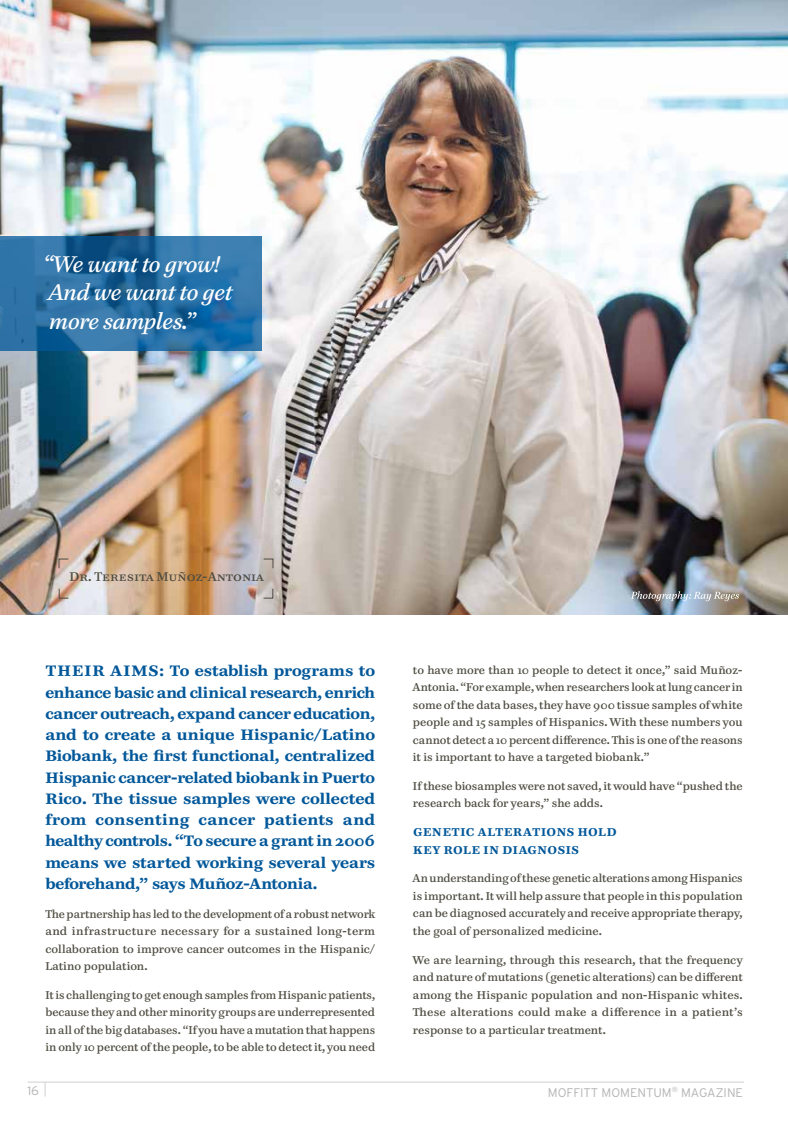
<style>
.page{position:relative;width:788px;height:1125px;background:#fff}
.page>*{position:absolute;margin:0;border:0;box-sizing:border-box;transform-origin:0 0}
.t1{font:italic 22.5px/28.8px "Paperback 12";letter-spacing:-.015em;color:#fff}
.t2{font:700 15px/21.2px "Paperback 9";letter-spacing:-.01em;color:#005799;text-align:justify}
.t3{font:300 12.5px "Interstate";color:#77787b}
.t4{font:12.5px "Paperback 9";letter-spacing:-.01em;color:#4d4b40}
.t5{font:11.25px/17.5px "Paperback 9";letter-spacing:-.005em;color:#4d4b40;text-align:justify}
.t6{font:700 11.25px/17.5px "Paperback 9";letter-spacing:.06em;color:#005799}
</style>
<div class="page">
<img style="left:0;top:0;width:788px;height:615px">
<svg style="left:0;top:236px;width:262px;height:115px;background:#286ea3"></svg>
<svg style="left:630px;top:591px;width:109px;height:10px"></svg>
<svg style="left:58px;top:558px;width:11px;height:11px"></svg>
<svg style="left:58px;top:588px;width:11px;height:11px"></svg>
<svg style="left:262px;top:558px;width:12px;height:11px"></svg>
<svg style="left:262px;top:588px;width:12px;height:11px"></svg>
<h1 class="t1" style="left:43px;top:250px;width:191px">“We want to grow!<br>And we want to get more samples.”</h1>
<p class="t4" style="left:70px;top:569px;width:195px">Dr. Teresita Muñoz-Antonia</p>
<p class="t2" style="left:45px;top:660px;width:331px">THEIR AIMS: To establish programs to enhance basic and clinical research, enrich cancer outreach, expand cancer education, and to create a unique Hispanic/Latino Biobank, the first functional, centralized Hispanic cancer-related biobank in Puerto Rico. The tissue samples were collected from consenting cancer patients and healthy controls. “To secure a grant in 2006 means we started working several years beforehand,” says Muñoz-Antonia.</p>
<p class="t5" style="left:45px;top:905px;width:331px">The partnership has led to the development of a robust network and infrastructure necessary for a sustained long-term collaboration to improve cancer outcomes in the Hispanic/ Latino population.</p>
<p class="t5" style="left:45px;top:986px;width:331px">It is challenging to get enough samples from Hispanic patients, because they and other minority groups are underrepresented in all of the big databases. “If you have a mutation that happens in only 10 percent of the people, to be able to detect it, you need</p>
<p class="t3" style="left:27px;top:1084px;width:13px">16</p>
<p class="t5" style="left:413px;top:661px;width:331px">to have more than 10 people to detect it once,” said Muñoz-Antonia. “For example, when researchers look at lung cancer in some of the data bases, they have 900 tissue samples of white people and 15 samples of Hispanics. With these numbers you cannot detect a 10 percent difference. This is one of the reasons it is important to have a targeted biobank.”</p>
<p class="t5" style="left:413px;top:777px;width:331px">If these biosamples were not saved, it would have “pushed the research back for years,” she adds.</p>
<p class="t6" style="left:413px;top:823px;width:205px">GENETIC ALTERATIONS HOLD<br>KEY ROLE IN DIAGNOSIS</p>
<p class="t5" style="left:413px;top:869px;width:331px">An understanding of these genetic alterations among Hispanics is important. It will help assure that people in this population can be diagnosed accurately and receive appropriate therapy, the goal of personalized medicine.</p>
<p class="t5" style="left:413px;top:951px;width:331px">We are learning, through this research, that the frequency and nature of mutations (genetic alterations) can be different among the Hispanic population and non-Hispanic whites.<br>These alterations could make a difference in a patient’s response to a particular treatment.</p>
<p class="t3" style="left:547px;top:1085px;width:197px">MOFFITT MOMENTUM<sup>®</sup> MAGAZINE</p>
</div>
